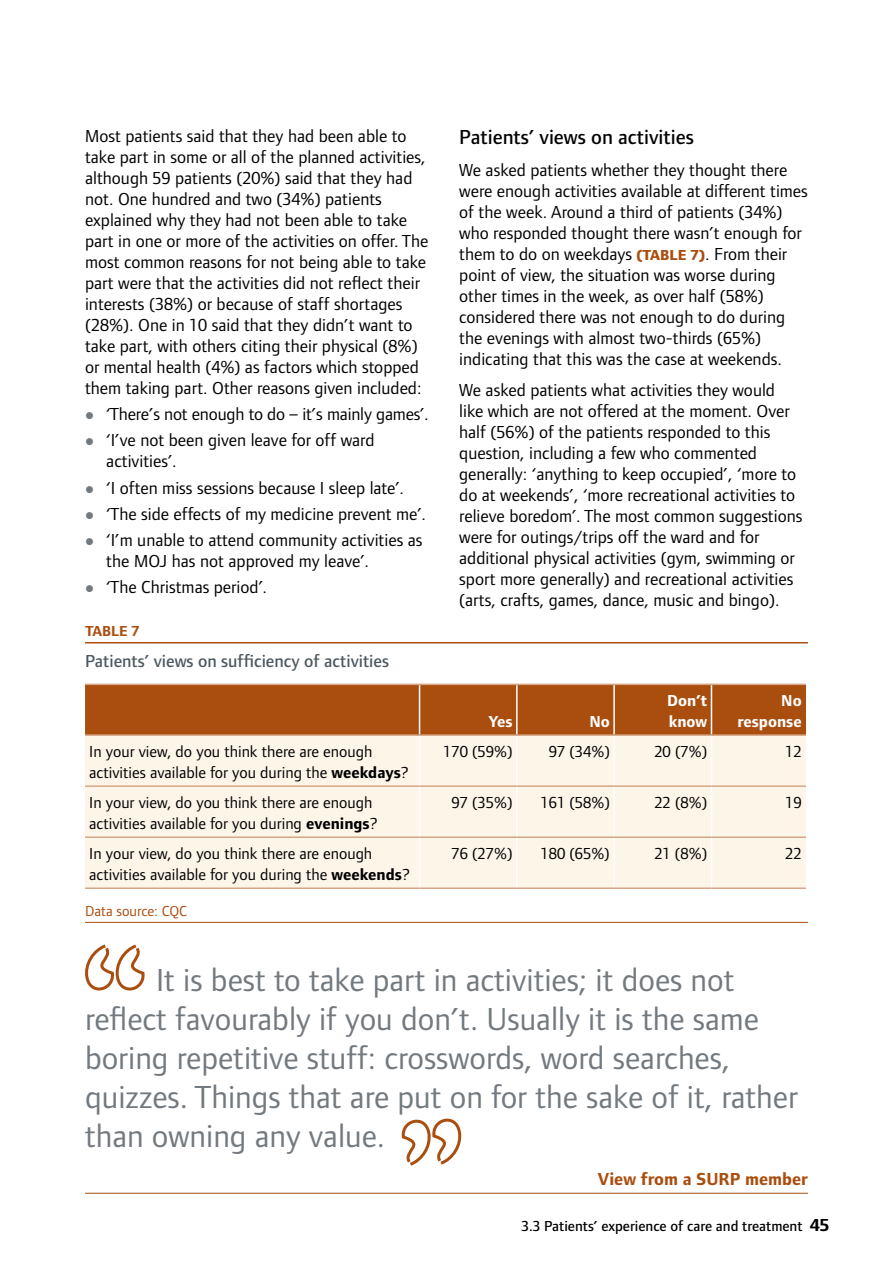
<style>
.page{position:relative;width:893px;height:1263px;background:#fff}
.page>*{position:absolute;margin:0;border:0;box-sizing:border-box;transform-origin:0 0}
.t1{font:33px/39px "Foundry Form Sans";color:#72797f}
.t2{font:500 21px "Foundry Form Sans";color:#000}
.t3{font:18px/21px "Foundry Form Sans";color:#000}
.t4{font:500 18px "Foundry Form Sans";color:#4b575f}
.t5{font:700 18px "Foundry Form Sans";color:#aa4e0f}
.t6{font:16.5px/21px "Foundry Form Sans";color:#000}
.t7{font:700 16.5px/21px "Foundry Form Sans";color:#fff}
.t8{font:500 15px "Foundry Form Sans";color:#000}
.t9{font:15px "Foundry Form Sans";color:#aa4e0f}
.t10{font:700 15px "Foundry Form Sans";color:#aa4e0f}
.s1{font-weight:800;font-size:15px;color:#aa4e0f}
.s2{font-weight:700}
.s3{font-weight:700;font-size:18px}
</style>
<div class="page">
<hr style="left:85px;top:642px;width:723px;height:1px;background:#aa4e0f">
<hr style="left:85px;top:922px;width:723px;height:1px;background:#aa4e0f">
<hr style="left:85px;top:1193px;width:723px;height:1px;background:#aa4e0f">
<div style="left:85px;top:685px;width:721px;height:49px;background:#aa4e0f"></div>
<div style="left:85px;top:736px;width:721px;height:151px;background:#fef5e9"></div>
<hr style="left:419px;top:685px;width:1px;height:49px;background:#fff">
<hr style="left:516px;top:685px;width:2px;height:49px;background:#fff">
<hr style="left:613px;top:685px;width:2px;height:49px;background:#fff">
<hr style="left:711px;top:685px;width:1px;height:49px;background:#fff">
<hr style="left:419px;top:736px;width:1px;height:49px;background:#fff">
<hr style="left:516px;top:736px;width:2px;height:49px;background:#fff">
<hr style="left:613px;top:736px;width:2px;height:49px;background:#fff">
<hr style="left:711px;top:736px;width:1px;height:49px;background:#fff">
<hr style="left:419px;top:787px;width:1px;height:49px;background:#fff">
<hr style="left:516px;top:787px;width:2px;height:49px;background:#fff">
<hr style="left:613px;top:787px;width:2px;height:49px;background:#fff">
<hr style="left:711px;top:787px;width:1px;height:49px;background:#fff">
<hr style="left:419px;top:838px;width:1px;height:49px;background:#fff">
<hr style="left:516px;top:838px;width:2px;height:49px;background:#fff">
<hr style="left:613px;top:838px;width:2px;height:49px;background:#fff">
<hr style="left:711px;top:838px;width:1px;height:49px;background:#fff">
<hr style="left:85px;top:684px;width:335px;height:1px;background:#d5a687">
<hr style="left:420px;top:684px;width:97px;height:1px;background:#d5a687">
<hr style="left:517px;top:684px;width:97px;height:1px;background:#d5a687">
<hr style="left:614px;top:684px;width:97px;height:1px;background:#d5a687">
<hr style="left:711px;top:684px;width:95px;height:1px;background:#d5a687">
<hr style="left:85px;top:734px;width:335px;height:2px;background:#d5a687">
<hr style="left:420px;top:734px;width:97px;height:2px;background:#d5a687">
<hr style="left:517px;top:734px;width:97px;height:2px;background:#d5a687">
<hr style="left:614px;top:734px;width:97px;height:2px;background:#d5a687">
<hr style="left:711px;top:734px;width:95px;height:2px;background:#d5a687">
<hr style="left:85px;top:785px;width:335px;height:2px;background:#d5a687">
<hr style="left:420px;top:785px;width:97px;height:2px;background:#d5a687">
<hr style="left:517px;top:785px;width:97px;height:2px;background:#d5a687">
<hr style="left:614px;top:785px;width:97px;height:2px;background:#d5a687">
<hr style="left:711px;top:785px;width:95px;height:2px;background:#d5a687">
<hr style="left:85px;top:836px;width:335px;height:2px;background:#d5a687">
<hr style="left:85px;top:887px;width:335px;height:2px;background:#d5a687">
<hr style="left:420px;top:836px;width:97px;height:2px;background:#d5a687">
<hr style="left:420px;top:887px;width:97px;height:2px;background:#d5a687">
<hr style="left:517px;top:836px;width:97px;height:2px;background:#d5a687">
<hr style="left:517px;top:887px;width:97px;height:2px;background:#d5a687">
<hr style="left:614px;top:836px;width:97px;height:2px;background:#d5a687">
<hr style="left:614px;top:887px;width:97px;height:2px;background:#d5a687">
<hr style="left:711px;top:836px;width:95px;height:2px;background:#d5a687">
<hr style="left:711px;top:887px;width:95px;height:2px;background:#d5a687">
<svg style="left:85px;top:944px;width:60px;height:47px"></svg>
<svg style="left:401px;top:1118px;width:61px;height:48px"></svg>
<p class="t3" style="left:85px;top:125px;width:345px">Most patients said that they had been able to take part in some or all of the planned activities, although 59 patients (20%) said that they had not. One hundred and two (34%) patients explained why they had not been able to take part in one or more of the activities on offer. The most common reasons for not being able to take part were that the activities did not reflect their interests (38%) or because of staff shortages (28%). One in 10 said that they didn’t want to take part, with others citing their physical (8%) or mental health (4%) as factors which stopped them taking part. Other reasons given included:</p>
<p class="t3" style="left:106px;top:401px;width:324px;line-height:26.2px">‘There’s not enough to do – it’s mainly games’. ‘I’ve not been given leave for off ward</p>
<p class="t3" style="left:106px;top:448px;width:321px;line-height:26.2px">activities’.<br>‘I often miss sessions because I sleep late’. ‘The side effects of my medicine prevent me’. ‘I’m unable to attend community activities as</p>
<p class="t3" style="left:106px;top:548px;width:264px;line-height:26.2px">the MOJ has not approved my leave’. ‘The Christmas period’.</p>
<p class="t10" style="left:85px;top:622px;width:56px">Table 7</p>
<p class="t4" style="left:85px;top:651px;width:306px">Patients’ views on sufficiency of activities</p>
<p class="t2" style="left:459px;top:125px;width:236px">Patients’ views on activities</p>
<p class="t3" style="left:459px;top:159px;width:350px">We asked patients whether they thought there were enough activities available at different times of the week. Around a third of patients (34%) who responded thought there wasn’t enough for them to do on weekdays <span class="s1">(table 7)</span>. From their point of view, the situation was worse during other times in the week, as over half (58%) considered there was not enough to do during the evenings with almost two-thirds (65%) indicating that this was the case at weekends.</p>
<p class="t3" style="left:459px;top:379px;width:345px">We asked patients what activities they would like which are not offered at the moment. Over half (56%) of the patients responded to this question, including a few who commented generally: ‘anything to keep occupied’, ‘more to do at weekends’, ‘more recreational activities to relieve boredom’. The most common suggestions were for outings/trips off the ward and for additional physical activities (gym, swimming or sport more generally) and recreational activities (arts, crafts, games, dance, music and bingo).</p>
<p class="t7" style="left:488px;top:711px;width:26px">Yes</p>
<p class="t7" style="left:589px;top:711px;width:22px">No</p>
<p class="t7" style="left:667px;top:690px;width:42px">Don’t know</p>
<p class="t7" style="left:737px;top:690px;width:66px;text-align:right">No response</p>
<p class="t6" style="left:89px;top:740px;width:321px">In your view, do you think there are enough activities available for you during the <span class="s2">weekdays</span>?</p>
<p class="t6" style="left:443px;top:740px;width:71px">170 (59%)</p>
<p class="t6" style="left:549px;top:740px;width:63px">97 (34%)</p>
<p class="t6" style="left:654px;top:740px;width:54px">20 (7%)</p>
<p class="t6" style="left:785px;top:740px;width:18px">12</p>
<p class="t6" style="left:89px;top:791px;width:290px">In your view, do you think there are enough activities available for you during <span class="s2">evenings</span>?</p>
<p class="t6" style="left:451px;top:791px;width:63px">97 (35%)</p>
<p class="t6" style="left:540px;top:791px;width:71px">161 (58%)</p>
<p class="t6" style="left:654px;top:791px;width:54px">22 (8%)</p>
<p class="t6" style="left:785px;top:791px;width:18px">19</p>
<p class="t6" style="left:89px;top:843px;width:322px">In your view, do you think there are enough activities available for you during the <span class="s2">weekends</span>?</p>
<p class="t6" style="left:451px;top:843px;width:63px">76 (27%)</p>
<p class="t6" style="left:540px;top:843px;width:71px">180 (65%)</p>
<p class="t6" style="left:654px;top:843px;width:54px">21 (8%)</p>
<p class="t6" style="left:785px;top:843px;width:18px">22</p>
<p class="t9" style="left:85px;top:902px;width:104px">Data source: CQC</p>
<h1 class="t1" style="left:85px;top:960px;width:714px;text-indent:71px">It is best to take part in activities; it does not reflect favourably if you don’t. Usually it is the same boring repetitive stuff: crosswords, word searches, quizzes. Things that are put on for the sake of it, rather than owning any value.</h1>
<p class="t5" style="left:598px;top:1168px;width:211px">View from a SURP member</p>
<p class="t8" style="left:522px;top:1218px;width:309px">3.3 Patients’ experience of care and treatment <span class="s3">45</span></p>
</div>
